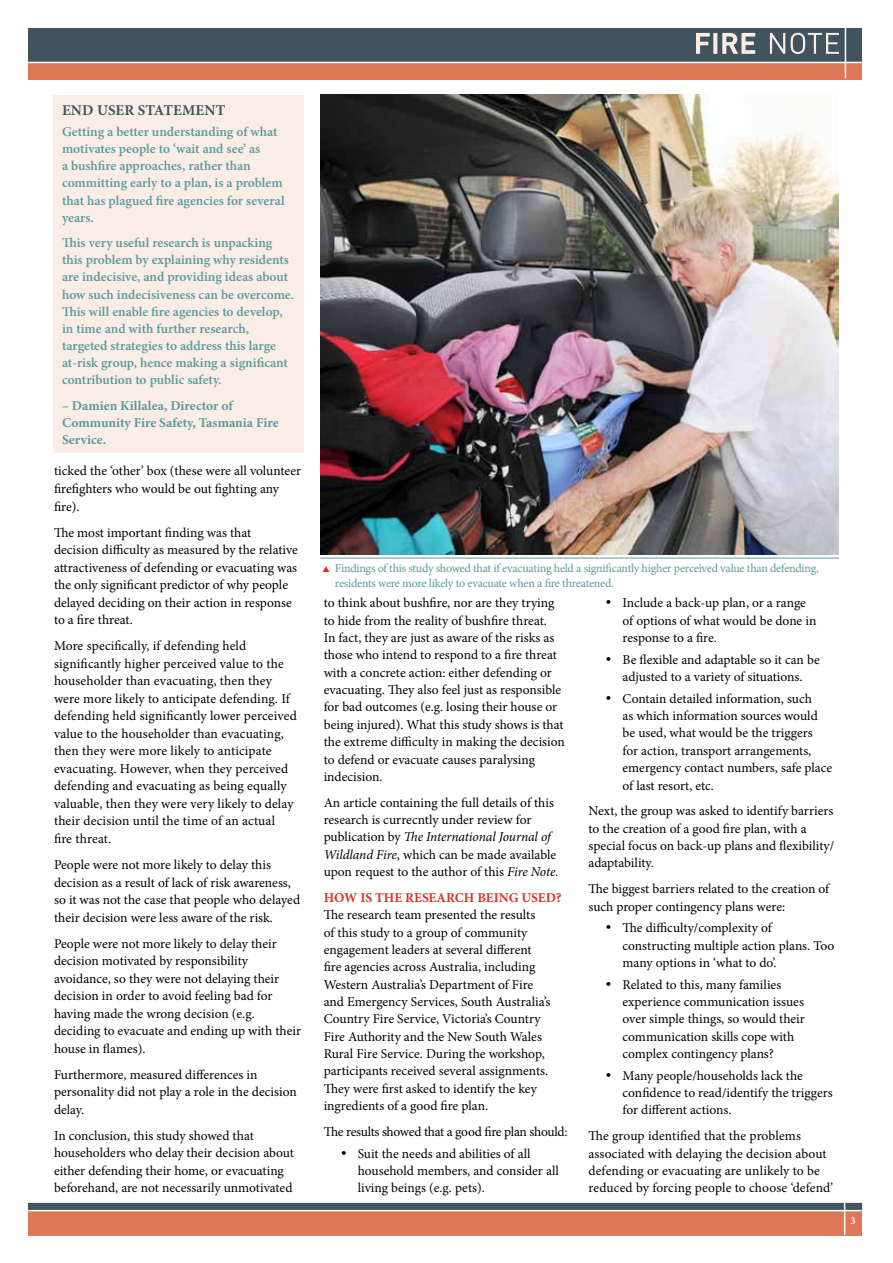
<style>
.page{position:relative;width:893px;height:1263px;background:#fff}
.page>*{position:absolute;margin:0;border:0;box-sizing:border-box;transform-origin:0 0}
.t1{font:700 15px "Minion Pro";letter-spacing:.01em;color:#41535d}
.t2{font:13.5px/17.4px "Minion Pro";letter-spacing:-.005em;color:#000}
.t3{font:600 13.5px/17.1px "Minion Pro";color:#5b9b98}
.t4{font:700 13.5px/17.1px "Minion Pro";color:#5b9b98}
.t5{font:13.5px "Minion Pro";letter-spacing:-.03em;color:#000}
.t6{font:700 13.5px "Minion Pro";color:#e03128}
.t7{font:12px/15px "Minion Pro";letter-spacing:-.025em;color:#5b9b98}
.t8{font:700 10.5px "Minion Pro";color:#fff}
.s1{font-style:italic}
</style>
<div class="page">
<div style="left:28px;top:62px;width:834px;height:17px;background:#dd7858"></div>
<div style="left:28px;top:28px;width:834px;height:34px;background:#41535d"></div>
<hr style="left:28px;top:62px;width:834px;height:1px;background:#fff">
<div style="left:28px;top:1210px;width:834px;height:26px;background:#dd7858"></div>
<div style="left:28px;top:1202px;width:834px;height:8px;background:#41535d"></div>
<hr style="left:28px;top:1210px;width:834px;height:1px;background:#fff">
<svg style="left:696px;top:33px;width:143px;height:21px"></svg>
<hr style="left:844px;top:1201px;width:1px;height:34px;background:#fff">
<hr style="left:28px;top:1201px;width:834px;height:2px;background:#fff">
<hr style="left:845px;top:27px;width:1px;height:51px;background:#fff">
<div style="left:53px;top:95px;width:251px;height:357px;background:#faede6"></div>
<svg style="left:323px;top:566px;width:6px;height:6px"></svg>
<hr style="left:320px;top:558px;width:519px;height:1px;background:#5b9b98">
<img style="left:320px;top:94px;width:519px;height:461px">
<p class="t1" style="left:62px;top:99px;width:165px">END USER STATEMENT</p>
<p class="t3" style="left:62px;top:123px;width:224px">Getting a better understanding of what motivates people to ‘wait and see’ as<br>a bushfire approaches, rather than committing early to a plan, is a problem that has plagued fire agencies for several years.</p>
<p class="t3" style="left:62px;top:234px;width:234px">This very useful research is unpacking this problem by explaining why residents are indecisive, and providing ideas about how such indecisiveness can be overcome.<br>This will enable fire agencies to develop, in time and with further research, targeted strategies to address this large at-risk group, hence making a significant contribution to public safety.</p>
<p class="t4" style="left:62px;top:397px;width:218px">– Damien Killalea, Director of<br>Community Fire Safety, Tasmania Fire<br>Service.</p>
<p class="t2" style="left:54px;top:462px;width:249px">ticked the ‘other’ box (these were all volunteer firefighters who would be out fighting any fire).</p>
<p class="t2" style="left:54px;top:523px;width:245px">The most important finding was that decision difficulty as measured by the relative attractiveness of defending or evacuating was the only significant predictor of why people delayed deciding on their action in response to a fire threat.</p>
<p class="t2" style="left:54px;top:637px;width:244px">More specifically, if defending held significantly higher perceived value to the householder than evacuating, then they were more likely to anticipate defending. If defending held significantly lower perceived value to the householder than evacuating, then they were more likely to anticipate evacuating. However, when they perceived defending and evacuating as being equally valuable, then they were very likely to delay their decision until the time of an actual<br>fire threat.</p>
<p class="t2" style="left:54px;top:856px;width:248px">People were not more likely to delay this decision as a result of lack of risk awareness, so it was not the case that people who delayed their decision were less aware of the risk.</p>
<p class="t2" style="left:54px;top:934px;width:249px">People were not more likely to delay their decision motivated by responsibility avoidance, so they were not delaying their decision in order to avoid feeling bad for having made the wrong decision (e.g. deciding to evacuate and ending up with their house in flames).</p>
<p class="t2" style="left:54px;top:1066px;width:244px">Furthermore, measured differences in personality did not play a role in the decision delay.</p>
<p class="t2" style="left:54px;top:1127px;width:242px">In conclusion, this study showed that householders who delay their decision about either defending their home, or evacuating beforehand, are not necessarily unmotivated</p>
<p class="t7" style="left:335px;top:560px;width:485px;text-indent:-6px">Findings of this study showed that if evacuating held a significantly higher perceived value than defending, residents were more likely to evacuate when a fire threatened.</p>
<p class="t2" style="left:324px;top:594px;width:243px">to think about bushfire, nor are they trying to hide from the reality of bushfire threat.<br>In fact, they are just as aware of the risks as those who intend to respond to a fire threat with a concrete action: either defending or evacuating. They also feel just as responsible for bad outcomes (e.g. losing their house or being injured). What this study shows is that the extreme difficulty in making the decision to defend or evacuate causes paralysing indecision.</p>
<p class="t2" style="left:324px;top:794px;width:237px">An article containing the full details of this research is currecntly under review for publication by <span class="s1">The International Journal of Wildland Fire</span>, which can be made available upon request to the author of this <span class="s1">Fire Note.</span></p>
<p class="t6" style="left:324px;top:888px;width:239px">HOW IS THE RESEARCH BEING USED?</p>
<p class="t2" style="left:324px;top:906px;width:228px">The research team presented the results of this study to a group of community engagement leaders at several different fire agencies across Australia, including Western Australia’s Department of Fire and Emergency Services, South Australia’s Country Fire Service, Victoria’s Country Fire Authority and the New South Wales Rural Fire Service. During the workshop, participants received several assignments.<br>They were first asked to identify the key ingredients of a good fire plan.</p>
<p class="t5" style="left:324px;top:1123px;width:245px">The results showed that a good fire plan should:</p>
<p class="t2" style="left:358px;top:1145px;width:203px;text-indent:-17px">• Suit the needs and abilities of all household members, and consider all living beings (e.g. pets).</p>
<p class="t2" style="left:622px;top:594px;width:195px;text-indent:-17px">• Include a back-up plan, or a range of options of what would be done in response to a fire.</p>
<p class="t2" style="left:605px;top:651px;width:216px;text-align:center">• Be flexible and adaptable so it can be adjusted to a variety of situations.</p>
<p class="t2" style="left:622px;top:690px;width:211px;text-indent:-17px">• Contain detailed information, such<br>as which information sources would be used, what would be the triggers<br>for action, transport arrangements, emergency contact numbers, safe place of last resort, etc.</p>
<p class="t2" style="left:588px;top:802px;width:247px">Next, the group was asked to identify barriers to the creation of a good fire plan, with a special focus on back-up plans and flexibility/ adaptability.</p>
<p class="t2" style="left:588px;top:880px;width:243px">The biggest barriers related to the creation of such proper contingency plans were:</p>
<p class="t2" style="left:622px;top:919px;width:213px;text-indent:-17px">• The difficulty/complexity of constructing multiple action plans. Too many options in ‘what to do’.</p>
<p class="t2" style="left:622px;top:976px;width:184px;text-indent:-17px">• Related to this, many families experience communication issues over simple things, so would their communication skills cope with complex contingency plans?</p>
<p class="t2" style="left:622px;top:1067px;width:212px;text-indent:-17px">• Many people/households lack the confidence to read/identify the triggers for different actions.</p>
<p class="t2" style="left:588px;top:1127px;width:246px">The group identified that the problems associated with delaying the decision about defending or evacuating are unlikely to be reduced by forcing people to choose ‘defend’</p>
<p class="t8" style="left:850px;top:1213px;width:7px">3</p>
</div>
